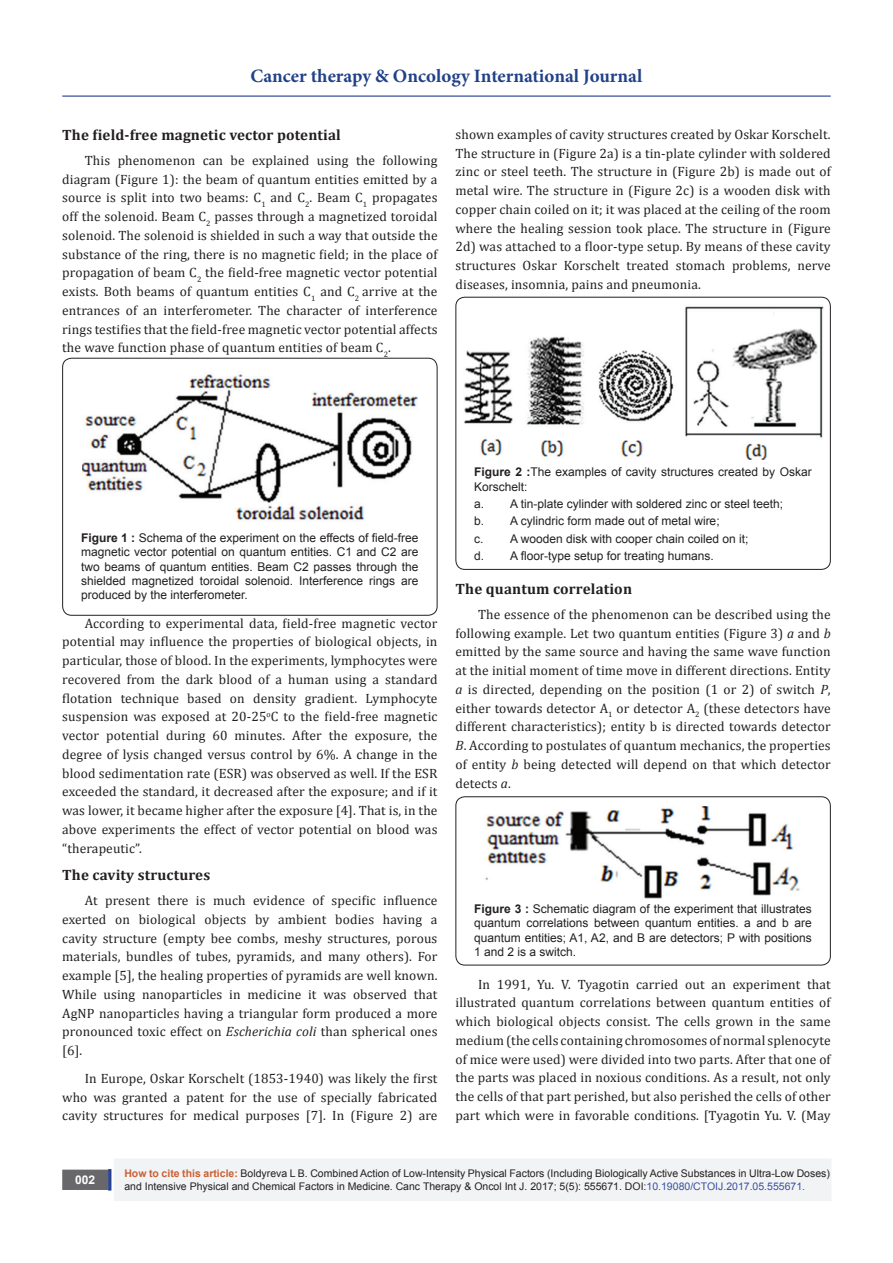
<style>
.page{position:relative;width:893px;height:1263px;background:#fff}
.page>*{position:absolute;margin:0;border:0;box-sizing:border-box;transform-origin:0 0}
.t1{font:700 18.9px "Minion Pro";color:#214188}
.t2{font:700 15px "Cambria";letter-spacing:.01em;color:#231f20}
.t3{font:13.5px/18.8px "Cambria";letter-spacing:.01em;color:#231f20;text-align:justify}
.t4{font:12px/14.4px "Arial";color:#231f20;text-align:justify}
.t5{font:700 12px "Arial";color:#fff}
.t6{font:10.5px/12.6px "Arial";color:#231f20}
.s1{font-weight:700}
.s2{font-style:italic}
.s3{font-weight:700;color:#ca6035}
.s4{color:#3853a3}
</style>
<div class="page">
<div style="left:115px;top:1159px;width:716px;height:41px;background:#f2f3f4"></div>
<div style="left:114px;top:1158px;width:717px;height:43px;border:2px solid #f2f3f4"></div>
<div style="left:63px;top:1170px;width:44px;height:19px;background:#68676a"></div>
<div style="left:62px;top:1169px;width:46px;height:21px;border:2px solid #68676a"></div>
<div style="left:108px;top:1169px;width:3px;height:21px;background:#1c6d90;border:2px solid #253f8e"></div>
<hr style="left:62px;top:96px;width:769px;height:1px;background:#253f8e">
<div style="left:62px;top:358px;width:375px;height:258px;border:1px solid #231f20;border-radius:9px"></div>
<img style="left:82px;top:374px;width:335px;height:148px">
<div style="left:455px;top:297px;width:376px;height:273px;border:1px solid #231f20;border-radius:9px"></div>
<img style="left:464px;top:306px;width:359px;height:154px">
<div style="left:455px;top:796px;width:376px;height:169px;border:1px solid #231f20;border-radius:9px"></div>
<img style="left:485px;top:806px;width:315px;height:93px">
<h1 class="t1" style="left:251px;top:63px;width:393px">Cancer therapy &amp; Oncology International Journal</h1>
<p class="t2" style="left:62px;top:124px;width:280px">The field-free magnetic vector potential</p>
<p class="t3" style="left:62px;top:151px;width:377px;text-indent:22px">This phenomenon can be explained using the following diagram (Figure 1): the beam of quantum entities emitted by a source is split into two beams: C<sub>1</sub> and C<sub>2</sub>. Beam C<sub>1</sub> propagates off the solenoid. Beam C<sub>2</sub> passes through a magnetized toroidal solenoid. The solenoid is shielded in such a way that outside the substance of the ring, there is no magnetic field; in the place of propagation of beam C<sub>2</sub> the field-free magnetic vector potential exists. Both beams of quantum entities C<sub>1</sub> and C<sub>2</sub> arrive at the entrances of an interferometer. The character of interference rings testifies that the field-free magnetic vector potential affects the wave function phase of quantum entities of beam C<sub>2</sub>.</p>
<p class="t3" style="left:455px;top:125px;width:377px">shown examples of cavity structures created by Oskar Korschelt.<br>The structure in (Figure 2a) is a tin-plate cylinder with soldered zinc or steel teeth. The structure in (Figure 2b) is made out of metal wire. The structure in (Figure 2c) is a wooden disk with copper chain coiled on it; it was placed at the ceiling of the room where the healing session took place. The structure in (Figure 2d) was attached to a floor-type setup. By means of these cavity structures Oskar Korschelt treated stomach problems, nerve diseases, insomnia, pains and pneumonia.</p>
<p class="t4" style="left:81px;top:530px;width:339px"><span class="s1">Figure 1 :</span> Schema of the experiment on the effects of field-free magnetic vector potential on quantum entities. C1 and C2 are two beams of quantum entities. Beam C2 passes through the shielded magnetized toroidal solenoid. Interference rings are produced by the interferometer.</p>
<p class="t3" style="left:62px;top:613px;width:377px;text-indent:22px">According to experimental data, field-free magnetic vector potential may influence the properties of biological objects, in particular, those of blood. In the experiments, lymphocytes were recovered from the dark blood of a human using a standard flotation technique based on density gradient. Lymphocyte suspension was exposed at 20-25<sup>о</sup>C to the field-free magnetic vector potential during 60 minutes. After the exposure, the degree of lysis changed versus control by 6%. A change in the blood sedimentation rate (ESR) was observed as well. If the ESR exceeded the standard, it decreased after the exposure; and if it was lower, it became higher after the exposure [4]. That is, in the above experiments the effect of vector potential on blood was “therapeutic”.</p>
<p class="t2" style="left:62px;top:865px;width:150px">The cavity structures</p>
<p class="t3" style="left:62px;top:891px;width:377px;text-indent:22px">At present there is much evidence of specific influence exerted on biological objects by ambient bodies having a cavity structure (empty bee combs, meshy structures, porous materials, bundles of tubes, pyramids, and many others). For example [5], the healing properties of pyramids are well known.<br>While using nanoparticles in medicine it was observed that AgNP nanoparticles having a triangular form produced a more pronounced toxic effect on <span class="s2">Escherichia coli</span> than spherical ones [6].</p>
<p class="t3" style="left:62px;top:1069px;width:377px;text-indent:22px">In Europe, Oskar Korschelt (1853-1940) was likely the first who was granted a patent for the use of specially fabricated cavity structures for medical purposes [7]. In (Figure 2) are</p>
<p class="t4" style="left:474px;top:465px;width:339px"><span class="s1">Figure 2 :</span>The examples of cavity structures created by Oskar<br>Korschelt:</p>
<p class="t4" style="left:474px;top:495px;width:310px;line-height:17.4px;text-align:left">a. A tin-plate cylinder with soldered zinc or steel teeth; b. A cylindric form made out of metal wire;<br>c. A wooden disk with cooper chain coiled on it;<br>d. A floor-type setup for treating humans.</p>
<p class="t2" style="left:455px;top:578px;width:178px">The quantum correlation</p>
<p class="t3" style="left:455px;top:605px;width:377px;text-indent:23px">The essence of the phenomenon can be described using the following example. Let two quantum entities (Figure 3) <span class="s2">a</span> and <span class="s2">b </span>emitted by the same source and having the same wave function at the initial moment of time move in different directions. Entity <span class="s2">a</span> is directed, depending on the position (1 or 2) of switch <span class="s2">P</span>, either towards detector A<sub>1</sub> or detector A<sub>2</sub> (these detectors have different characteristics); entity b is directed towards detector <span class="s2">В</span>. According to postulates of quantum mechanics, the properties of entity <span class="s2">b</span> being detected will depend on that which detector detects <span class="s2">a</span>.</p>
<p class="t4" style="left:474px;top:901px;width:339px"><span class="s1">Figure 3 :</span> Schematic diagram of the experiment that illustrates quantum correlations between quantum entities. a and b are quantum entities; A1, A2, and B are detectors; Р with positions 1 and 2 is a switch.</p>
<p class="t3" style="left:455px;top:975px;width:377px;text-indent:22px">In 1991, Yu. V. Tyagotin carried out an experiment that illustrated quantum correlations between quantum entities of which biological objects consist. The cells grown in the same medium (the cells containing chromosomes of normal splenocyte of mice were used) were divided into two parts. After that one of the parts was placed in noxious conditions. As a result, not only the cells of that part perished, but also perished the cells of other part which were in favorable conditions. [Tyagotin Yu. V. (May</p>
<p class="t5" style="left:75px;top:1172px;width:22px">002</p>
<p class="t6" style="left:124px;top:1167px;width:707px"><span class="s3">How to cite this article:</span> Boldyreva L B. Combined Action of Low-Intensity Physical Factors (Including Biologically Active Substances in Ultra-Low Doses) and Intensive Physical and Chemical Factors in Medicine. Canc Therapy &amp; Oncol Int J. 2017; 5(5): 555671. DOI:<span class="s4">10.19080/CTOIJ.2017.05.555671.</span></p>
</div>
